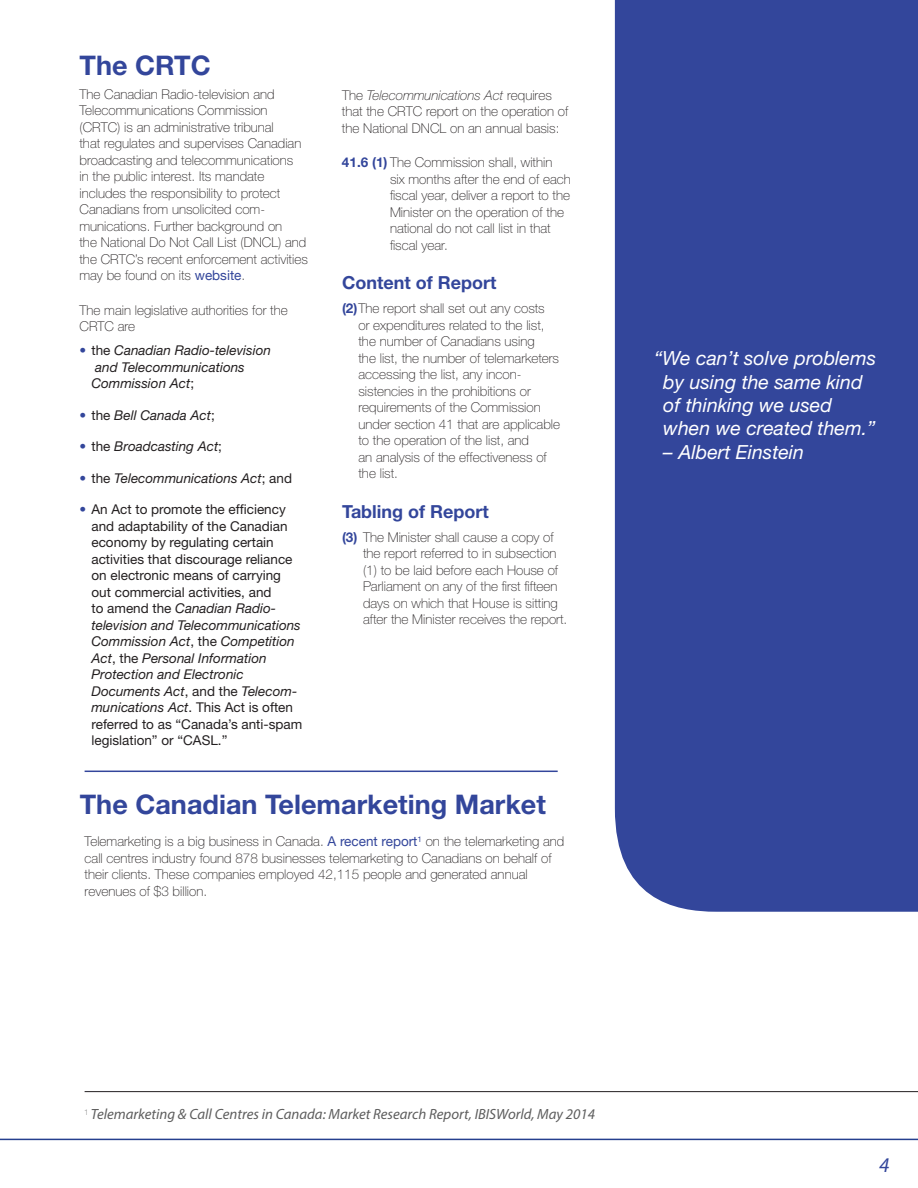
<style>
.page{position:relative;width:918px;height:1188px;background:#fff}
.page>*{position:absolute;margin:0;border:0;box-sizing:border-box;transform-origin:0 0}
.t1{font:700 27px "Helvetica Neue";color:#33469b}
.t2{font:italic 21px "Myriad Pro";color:#33469b}
.exergue{font:italic 19.5px/23.4px "Helvetica Neue";color:#fff}
.REALSUBBIES{font:700 18px "Helvetica Neue";color:#33469b}
.REAL_FOOTER{font:italic 14.85px "Myriad Pro";color:#5d5d5d}
.t3{font:100 13.5px/16.5px "Helvetica Neue";color:#231f20}
.t4{font:13.5px/16.5px "Helvetica Neue";color:#231f20}
.t5{font:italic 13.5px/16.5px "Helvetica Neue";color:#231f20}
.s1{font-weight:400;color:#33469b}
.s2{font-style:normal;color:#33469b}
.s3{font-style:normal}
.s4{color:#33469b}
.s5{font-style:italic}
.s6{font-weight:700;color:#33469b}
</style>
<div class="page">
<hr style="left:0;top:1139px;width:918px;height:1px;background:#253f8e">
<div style="left:615px;top:0;width:303px;height:912px;background:#33469b"></div>
<hr style="left:85px;top:1091px;width:833px;height:1px;background:#231f20">
<hr style="left:85px;top:771px;width:473px;height:1px;background:#33469b">
<p class="t1" style="left:80px;top:48px;width:133px">The CRTC</p>
<p class="t3" style="left:80px;top:86px;width:230px">The Canadian Radio-television and Telecommunications Commission (CRTC) is an administrative tribunal<br>that regulates and supervises Canadian broadcasting and telecommunications<br>in the public interest. Its mandate includes the responsibility to protect Canadians from unsolicited com&shy;munications. Further background on<br>the National Do Not Call List (DNCL) and the CRTC’s recent enforcement activities may be found on its <span class="s1">website</span>.</p>
<p class="t3" style="left:80px;top:302px;width:210px">The main legislative authorities for the<br>CRTC are</p>
<p class="t5" style="left:91px;top:342px;width:181px;text-indent:-12px"><span class="s2">•</span> <span class="s3">the</span> Canadian Radio-television and Telecommunications<br>Commission Act<span class="s3">;</span></p>
<p class="t5" style="left:80px;top:406px;width:137px"><span class="s2">•</span> <span class="s3">the</span> Bell Canada Act<span class="s3">;</span></p>
<p class="t5" style="left:80px;top:438px;width:144px"><span class="s2">•</span> <span class="s3">the</span> Broadcasting Act<span class="s3">;</span></p>
<p class="t5" style="left:80px;top:469px;width:214px"><span class="s2">•</span> <span class="s3">the</span> Telecommunications Act<span class="s3">; and</span></p>
<p class="t4" style="left:91px;top:501px;width:212px;text-indent:-12px"><span class="s4">•</span> An Act to promote the efficiency and adaptability of the Canadian economy by regulating certain activities that discourage reliance on electronic means of carrying out commercial activities, and<br>to amend the <span class="s5">Canadian Radio&shy;television and Telecommunications<br>Commission Act</span>, the <span class="s5">Competition<br>Act</span>, the <span class="s5">Personal Information<br>Protection and Electronic<br>Documents Act</span>, and the <span class="s5">Telecom&shy;munications Act</span>. This Act is often referred to as “Canada’s anti-spam legislation” or “CASL.”</p>
<p class="t3" style="left:342px;top:87px;width:228px">The <span class="s5">Telecommunications Act</span> requires that the CRTC report on the operation of the National DNCL on an annual basis:</p>
<p class="t3" style="left:390px;top:154px;width:182px;text-indent:-48px"><span class="s6">41.6 (1)</span> The Commission shall, within<br>six months after the end of each fiscal year, deliver a report to the<br>Minister on the operation of the national do not call list in that fiscal year.</p>
<p class="REALSUBBIES" style="left:342px;top:272px;width:156px">Content of Report</p>
<p class="t3" style="left:358px;top:300px;width:203px;text-indent:-16px"><span class="s6">(2)</span>The report shall set out any costs<br>or expenditures related to the list, the number of Canadians using<br>the list, the number of telemarketers accessing the list, any incon&shy;sistencies in the prohibitions or requirements of the Commission under section 41 that are applicable to the operation of the list, and<br>an analysis of the effectiveness of the list.</p>
<p class="REALSUBBIES" style="left:342px;top:500px;width:148px">Tabling of Report</p>
<p class="t3" style="left:363px;top:529px;width:206px;text-indent:-21px"><span class="s6">(3)</span> The Minister shall cause a copy of the report referred to in subsection (1) to be laid before each House of Parliament on any of the first fifteen days on which that House is sitting after the Minister receives the report.</p>
<p class="t1" style="left:80px;top:787px;width:468px">The Canadian Telemarketing Market</p>
<p class="t3" style="left:85px;top:833px;width:481px">Telemarketing is a big business in Canada. <span class="s1">A recent report</span><sup>1</sup> on the telemarketing and call centres industry found 878 businesses telemarketing to Canadians on behalf of their clients. These companies employed 42,115 people and generated annual revenues of $3 billion.</p>
<p class="exergue" style="left:663px;top:346px;width:214px;text-indent:-9px">“We can’t solve problems by using the same kind of thinking we used when we created them.”</p>
<p class="exergue" style="left:663px;top:440px;width:142px">– Albert Einstein</p>
<p class="REAL_FOOTER" style="left:84px;top:1105px;width:512px"><sup>1</sup> Telemarketing &amp; Call Centres in Canada: Market Research Report, IBISWorld, May 2014</p>
<h2 class="t2" style="left:879px;top:1152px;width:12px">4</h2>
</div>
